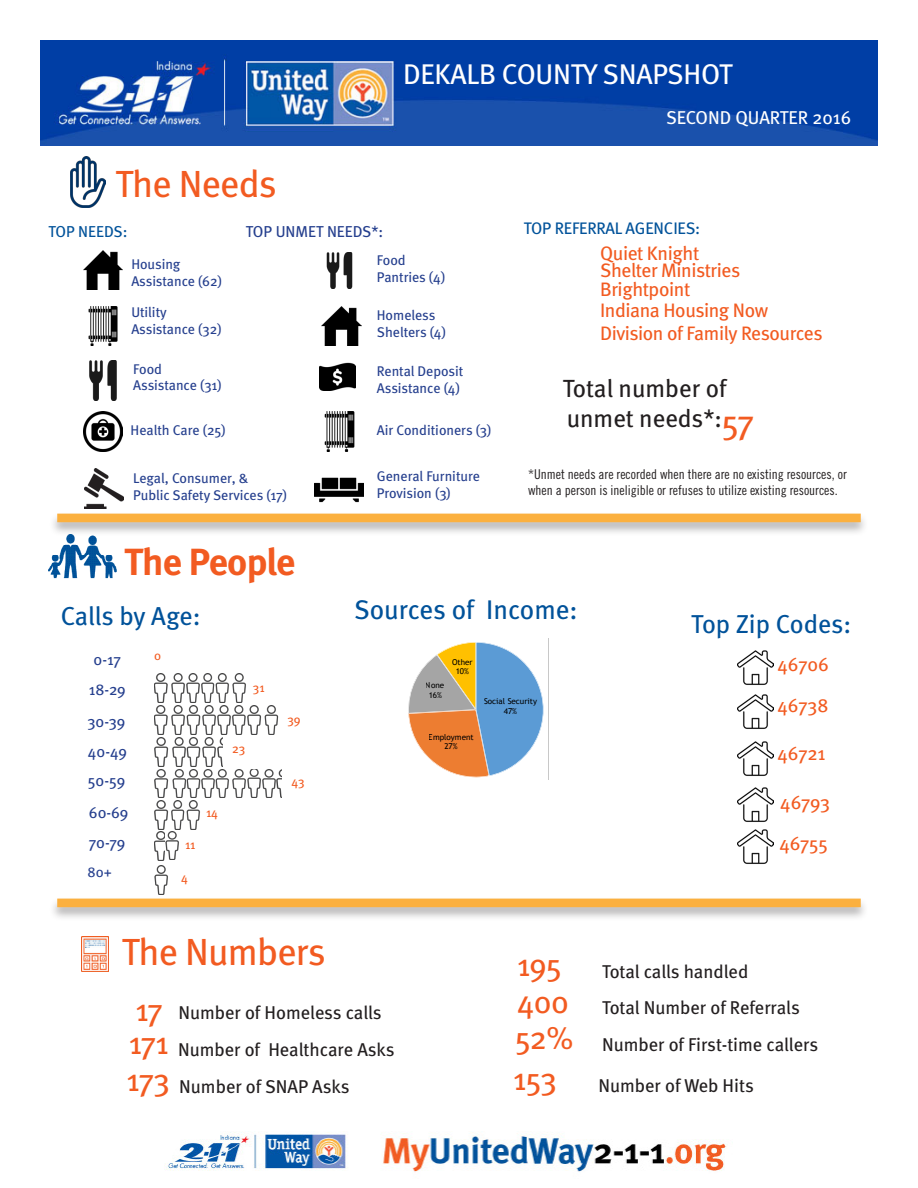
<style>
.page{position:relative;width:918px;height:1188px;background:#fff}
.page>*{position:absolute;margin:0;border:0;box-sizing:border-box;transform-origin:0 0}
.t1{font:37.8px "Meta";letter-spacing:-.02em;color:#f25b21}
.t2{font:700 37.8px "Meta";letter-spacing:-.02em;color:#f25b21}
.t3{font:34.5px "Meta";color:#f25b21}
.t4{font:31.65px "Meta";letter-spacing:-.025em;color:#f25b21}
.t5{font:28.5px "Meta";letter-spacing:-.01em;color:#fff}
.t6{font:27px "Meta";color:#01529a}
.t7{font:25.95px "Meta";letter-spacing:-.005em;color:#01529a}
.t8{font:24.9px "Meta";color:#231f20}
.t9{font:19.5px "Meta";letter-spacing:-.02em;color:#f25b21}
.t10{font:19.2px "Meta";letter-spacing:-.01em;color:#f25b21}
.t11{font:18.6px "Meta";color:#231f20}
.t12{font:18.6px "Meta";color:#fff}
.t13{font:16.65px "Meta";letter-spacing:-.01em;color:#01529a}
.t14{font:15.75px "Meta";color:#253f8e}
.t15{font:15.75px "Meta";color:#01529a}
.t16{font:14.25px "Meta";color:#253f8e}
.t17{font:14.1px "Meta";color:#253f8e}
.t18{font:13.5px/16.2px "Trade Gothic Cond Eighteen";color:#231f20}
.t19{font:12.6px "Meta";color:#f25b21}
.t20{font:8.1px/9.4px "Trebuchet MS";color:#000;text-align:center}
</style>
<div class="page">
<svg style="left:408px;top:642px;width:141px;height:137px"></svg>
<img style="left:49px;top:537px;width:68px;height:42px">
<img style="left:40px;top:40px;width:838px;height:105px">
<img style="left:164px;top:1132px;width:563px;height:40px">
<img style="left:321px;top:306px;width:40px;height:40px">
<img style="left:89px;top:361px;width:28px;height:39px">
<img style="left:88px;top:306px;width:30px;height:40px">
<img style="left:320px;top:362px;width:36px;height:29px">
<img style="left:84px;top:469px;width:40px;height:39px">
<img style="left:326px;top:253px;width:27px;height:36px">
<img style="left:324px;top:412px;width:31px;height:40px">
<img style="left:737px;top:829px;width:36px;height:35px">
<img style="left:737px;top:787px;width:36px;height:35px">
<img style="left:737px;top:741px;width:36px;height:35px">
<img style="left:737px;top:694px;width:36px;height:35px">
<img style="left:737px;top:650px;width:36px;height:35px">
<div style="left:49px;top:512px;width:820px;height:25px;background:#231f20;opacity:.35"></div>
<div style="left:57px;top:514px;width:804px;height:8px;background:#fbb03f"></div>
<div style="left:49px;top:897px;width:820px;height:25px;background:#231f20;opacity:.35"></div>
<div style="left:57px;top:899px;width:804px;height:8px;background:#fbb03f"></div>
<img style="left:70px;top:156px;width:36px;height:51px">
<img style="left:154px;top:674px;width:92px;height:29px">
<img style="left:154px;top:706px;width:125px;height:29px">
<img style="left:154px;top:769px;width:128px;height:29px">
<img style="left:154px;top:831px;width:25px;height:29px">
<img style="left:154px;top:738px;width:69px;height:28px">
<img style="left:154px;top:800px;width:46px;height:29px">
<img style="left:83px;top:412px;width:40px;height:39px">
<img style="left:315px;top:477px;width:49px;height:26px">
<img style="left:81px;top:936px;width:28px;height:36px">
<img style="left:83px;top:250px;width:40px;height:40px">
<img style="left:154px;top:866px;width:14px;height:28px">
<p class="t1" style="left:116px;top:162px;width:163px">The Needs</p>
<p class="t5" style="left:403px;top:58px;width:331px">DEKALB COUNTY SNAPSHOT</p>
<p class="t12" style="left:666px;top:107px;width:187px">SECOND QUARTER 2016</p>
<p class="t15" style="left:48px;top:222px;width:81px">TOP NEEDS:</p>
<p class="t14" style="left:246px;top:222px;width:139px">TOP UNMET NEEDS*:</p>
<p class="t17" style="left:131px;top:256px;width:51px">Housing</p>
<p class="t17" style="left:131px;top:273px;width:92px">Assistance (62)</p>
<p class="t17" style="left:131px;top:304px;width:37px">Utility</p>
<p class="t17" style="left:131px;top:320px;width:92px">Assistance (32)</p>
<p class="t17" style="left:133px;top:360px;width:30px">Food</p>
<p class="t17" style="left:133px;top:377px;width:90px">Assistance (31)</p>
<p class="t17" style="left:377px;top:252px;width:30px">Food</p>
<p class="t17" style="left:377px;top:269px;width:70px">Pantries (4)</p>
<p class="t17" style="left:377px;top:307px;width:60px">Homeless</p>
<p class="t17" style="left:377px;top:324px;width:71px">Shelters (4)</p>
<p class="t17" style="left:377px;top:363px;width:88px">Rental Deposit</p>
<p class="t17" style="left:377px;top:379px;width:85px">Assistance (4)</p>
<p class="t17" style="left:131px;top:422px;width:96px">Health Care (25)</p>
<p class="t17" style="left:377px;top:422px;width:116px">Air Conditioners (3)</p>
<p class="t17" style="left:133px;top:470px;width:117px">Legal, Consumer, &amp;</p>
<p class="t17" style="left:133px;top:487px;width:155px">Public Safety Services (17)</p>
<p class="t2" style="left:124px;top:539px;width:173px">The People</p>
<p class="t17" style="left:377px;top:468px;width:104px">General Furniture</p>
<p class="t17" style="left:377px;top:485px;width:75px">Provision (3)</p>
<p class="t13" style="left:524px;top:219px;width:178px">TOP REFERRAL AGENCIES:</p>
<p class="t9" style="left:600px;top:258px;width:142px">Shelter Ministries</p>
<p class="t9" style="left:600px;top:277px;width:92px">Brightpoint</p>
<p class="t9" style="left:600px;top:322px;width:224px">Division of Family Resources</p>
<p class="t9" style="left:600px;top:241px;width:101px">Quiet Knight</p>
<p class="t9" style="left:600px;top:299px;width:170px">Indiana Housing Now</p>
<p class="t8" style="left:563px;top:374px;width:165px">Total number of</p>
<p class="t8" style="left:567px;top:404px;width:157px">unmet needs*:</p>
<p class="t3" style="left:722px;top:402px;width:34px">57</p>
<p class="t18" style="left:528px;top:466px;width:320px">*Unmet needs are recorded when there are no existing resources, or when a person is ineligible or refuses to utilize existing resources.</p>
<p class="t7" style="left:61px;top:601px;width:141px">Calls by Age:</p>
<p class="t14" style="left:94px;top:650px;width:29px">0-17</p>
<p class="t14" style="left:89px;top:680px;width:38px">18-29</p>
<p class="t14" style="left:87px;top:712px;width:40px">30-39</p>
<p class="t14" style="left:88px;top:742px;width:41px">40-49</p>
<p class="t14" style="left:88px;top:771px;width:39px">50-59</p>
<p class="t14" style="left:89px;top:804px;width:41px">60-69</p>
<p class="t14" style="left:89px;top:833px;width:38px">70-79</p>
<p class="t16" style="left:87px;top:863px;width:26px">80+</p>
<p class="t19" style="left:154px;top:648px;width:9px">0</p>
<p class="t19" style="left:185px;top:837px;width:12px">11</p>
<p class="t19" style="left:181px;top:870px;width:8px">4</p>
<p class="t19" style="left:206px;top:805px;width:14px">14</p>
<p class="t19" style="left:253px;top:680px;width:13px">31</p>
<p class="t19" style="left:232px;top:742px;width:15px">23</p>
<p class="t19" style="left:287px;top:712px;width:15px">39</p>
<p class="t19" style="left:292px;top:774px;width:15px">43</p>
<p class="t6" style="left:354px;top:594px;width:225px">Sources of Income:</p>
<p class="t20" style="left:452px;top:657px;width:22px">Other<br>10%</p>
<p class="t20" style="left:426px;top:681px;width:20px">None<br>16%</p>
<p class="t20" style="left:429px;top:732px;width:47px">Employment<br>27%</p>
<p class="t20" style="left:484px;top:697px;width:55px">Social Security<br>47%</p>
<p class="t7" style="left:691px;top:609px;width:162px">Top Zip Codes:</p>
<p class="t10" style="left:778px;top:653px;width:53px">46706</p>
<p class="t10" style="left:778px;top:694px;width:52px">46738</p>
<p class="t10" style="left:778px;top:742px;width:50px">46721</p>
<p class="t10" style="left:780px;top:791px;width:51px">46793</p>
<p class="t10" style="left:779px;top:832px;width:50px">46755</p>
<p class="t1" style="left:122px;top:930px;width:205px">The Numbers</p>
<p class="t4" style="left:135px;top:992px;width:29px">17</p>
<p class="t11" style="left:178px;top:1002px;width:205px">Number of Homeless calls</p>
<p class="t4" style="left:129px;top:1024px;width:42px">171</p>
<p class="t4" style="left:127px;top:1062px;width:45px">173</p>
<p class="t11" style="left:178px;top:1039px;width:218px">Number of Healthcare Asks</p>
<p class="t11" style="left:179px;top:1075px;width:172px">Number of SNAP Asks</p>
<p class="t4" style="left:517px;top:946px;width:46px">195</p>
<p class="t11" style="left:602px;top:960px;width:148px">Total calls handled</p>
<p class="t4" style="left:517px;top:984px;width:53px">400</p>
<p class="t11" style="left:602px;top:997px;width:199px">Total Number of Referrals</p>
<p class="t4" style="left:515px;top:1020px;width:60px">52%</p>
<p class="t11" style="left:602px;top:1033px;width:218px">Number of First-time callers</p>
<p class="t4" style="left:513px;top:1060px;width:45px">153</p>
<p class="t11" style="left:598px;top:1074px;width:157px">Number of Web Hits</p>
</div>
